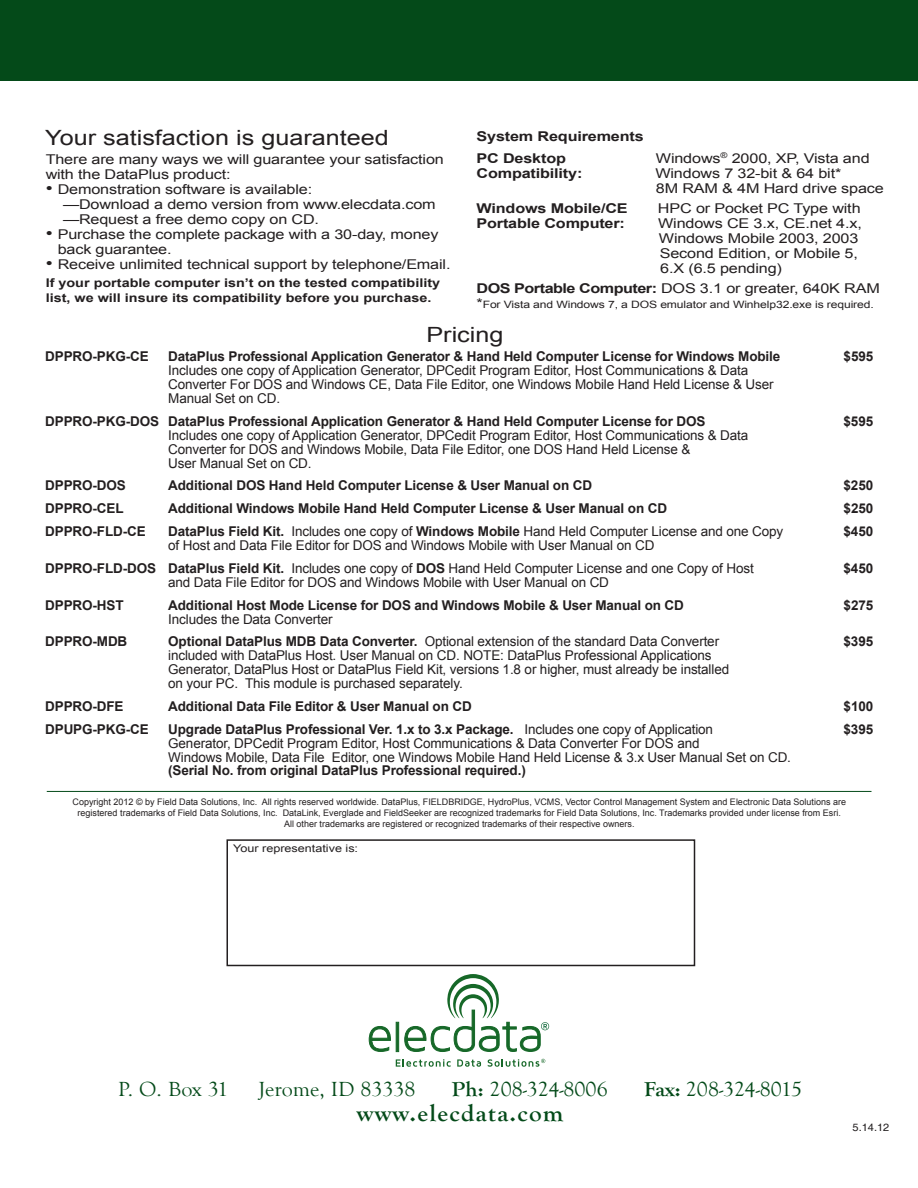
<style>
.page{position:relative;width:918px;height:1188px;background:#fff}
.page>*{position:absolute;margin:0;border:0;box-sizing:border-box;transform-origin:0 0}
.t1{font:700 24px "Goudy Old Style T";letter-spacing:.05em;color:#044a19;scale:1.05 1}
.t2{font:21px "Goudy Old Style T";color:#044a19;scale:1.05 1}
.t3{font:21px "Arial";color:#231f20;scale:1.2 1}
.t4{font:13.5px/14px "Arial";letter-spacing:-.01em;color:#231f20}
.t5{font:700 13.5px "Arial";letter-spacing:-.01em;color:#231f20}
.t6{font:13.5px/15px "Arial";letter-spacing:-.01em;color:#231f20;scale:1.2 1}
.t7{font:700 13.5px/21.8px "Arial";letter-spacing:-.01em;color:#231f20;scale:1.2 1}
.t8{font:700 12px/15px "Arial";color:#231f20;scale:1.2 1}
.t9{font:10.5px "Arial";color:#231f20;scale:1.2 1}
.t10{font:10.5px "Helvetica";color:#231f20;scale:1.05 1}
.t11{font:10.2px "Arial";letter-spacing:-.01em;color:#231f20;scale:1.2 1}
.t12{font:9px/10.8px "Arial";color:#231f20;text-align:center}
.s1{font-size:16.5px}
.s2{font-weight:700}
.s3{font-size:13.5px}
.s4{font-weight:400}
</style>
<div class="page">
<div style="left:0;top:0;width:918px;height:81px;background:#044a19"></div>
<hr style="left:47px;top:791px;width:825px;height:1px;background:#044a19">
<div style="left:226px;top:839px;width:469px;height:127px;border:2px solid #231f20"></div>
<svg style="left:396px;top:1059px;width:55px;height:8px"></svg>
<svg style="left:457px;top:1059px;width:24px;height:8px"></svg>
<svg style="left:488px;top:1059px;width:57px;height:8px"></svg>
<svg style="left:369px;top:1026px;width:22px;height:26px"></svg>
<div style="left:396px;top:1022px;width:3px;height:30px;background:#166828;border:1px solid #166828"></div>
<svg style="left:404px;top:974px;width:145px;height:78px"></svg>
<p class="t3" style="left:45px;top:124px;width:288px">Your satisfaction is guaranteed</p>
<p class="t6" style="left:46px;top:152px;width:333px">There are many ways we will guarantee your satisfaction with the DataPlus product:</p>
<p class="t6" style="left:63px;top:182px;width:312px;text-indent:-17px"><span class="s1">•</span> Demonstration software is available:<br>—Download a demo version from www.elecdata.com —Request a free demo copy on CD.</p>
<p class="t6" style="left:58px;top:227px;width:319px;text-indent:-12px"><span class="s1">•</span> Purchase the complete package with a 30-day, money back guarantee.</p>
<p class="t6" style="left:46px;top:257px;width:339px"><span class="s1">•</span> Receive unlimited technical support by telephone/Email.</p>
<p class="t8" style="left:46px;top:276px;width:330px">If your portable computer isn’t on the tested compatibility list, we will insure its compatibility before you purchase.</p>
<p class="t7" style="left:477px;top:126px;width:141px">System Requirements<br>PC Desktop</p>
<p class="t6" style="left:656px;top:151px;width:180px">Windows<sup>®</sup> 2000, XP, Vista and</p>
<p class="t7" style="left:477px;top:162px;width:90px">Compatibility:</p>
<p class="t6" style="left:655px;top:166px;width:192px">Windows 7 32-bit &amp; 64 bit*<br>8M RAM &amp; 4M Hard drive space</p>
<p class="t7" style="left:477px;top:198px;width:127px">Windows Mobile/CE</p>
<p class="t6" style="left:658px;top:201px;width:170px">HPC or Pocket PC Type with</p>
<p class="t7" style="left:477px;top:213px;width:125px">Portable Computer:</p>
<p class="t6" style="left:658px;top:216px;width:171px">Windows CE 3.x, CE.net 4.x,<br>Windows Mobile 2003, 2003<br>Second Edition, or Mobile 5,<br>6.X (6.5 pending)</p>
<p class="t6" style="left:477px;top:281px;width:338px"><span class="s2">DOS Portable Computer:</span> DOS 3.1 or greater, 640K RAM</p>
<p class="t11" style="left:477px;top:298px;width:333px"><span class="s3">*</span>For Vista and Windows 7, a DOS emulator and Winhelp32.exe is required.</p>
<p class="t3" style="left:426px;top:320px;width:66px">Pricing</p>
<p class="t5" style="left:45px;top:348px;width:105px">DPPRO-PKG-CE</p>
<p class="t5" style="left:168px;top:348px;width:614px">DataPlus Professional Application Generator &amp; Hand Held Computer License for Windows Mobile</p>
<p class="t5" style="left:844px;top:348px;width:31px">$595</p>
<p class="t4" style="left:168px;top:364px;width:607px">Includes one copy of Application Generator, DPCedit Program Editor, Host Communications &amp; Data<br>Converter For DOS and Windows CE, Data File Editor, one Windows Mobile Hand Held License &amp; User<br>Manual Set on CD.</p>
<p class="t5" style="left:45px;top:412px;width:662px">DPPRO-PKG-DOS DataPlus Professional Application Generator &amp; Hand Held Computer License for DOS</p>
<p class="t5" style="left:844px;top:412px;width:31px">$595</p>
<p class="t4" style="left:168px;top:428px;width:582px">Includes one copy of Application Generator, DPCedit Program Editor, Host Communications &amp; Data<br>Converter for DOS and Windows Mobile, Data File Editor, one DOS Hand Held License &amp;<br>User Manual Set on CD.</p>
<p class="t5" style="left:45px;top:477px;width:82px">DPPRO-DOS</p>
<p class="t5" style="left:168px;top:477px;width:425px">Additional DOS Hand Held Computer License &amp; User Manual on CD</p>
<p class="t5" style="left:844px;top:477px;width:31px">$250</p>
<p class="t5" style="left:45px;top:500px;width:80px">DPPRO-CEL</p>
<p class="t5" style="left:168px;top:500px;width:500px">Additional Windows Mobile Hand Held Computer License &amp; User Manual on CD</p>
<p class="t5" style="left:844px;top:500px;width:31px">$250</p>
<p class="t5" style="left:45px;top:522px;width:102px">DPPRO-FLD-CE</p>
<p class="t4" style="left:168px;top:525px;width:617px"><span class="s2">DataPlus Field Kit.</span> Includes one copy of <span class="s2">Windows Mobile</span> Hand Held Computer License and one Copy</p>
<p class="t5" style="left:844px;top:522px;width:31px">$450</p>
<p class="t4" style="left:45px;top:534px;width:710px;line-height:22.8px;text-indent:123px">of Host and Data File Editor for DOS and Windows Mobile with User Manual on CD<br><span class="s2">DPPRO-FLD-DOS DataPlus Field Kit.</span> Includes one copy of <span class="s2">DOS</span> Hand Held Computer License and one Copy of Host</p>
<p class="t5" style="left:844px;top:559px;width:31px">$450</p>
<p class="t4" style="left:168px;top:575px;width:442px">and Data File Editor for DOS and Windows Mobile with User Manual on CD</p>
<p class="t5" style="left:45px;top:596px;width:80px">DPPRO-HST</p>
<p class="t5" style="left:168px;top:596px;width:517px">Additional Host Mode License for DOS and Windows Mobile &amp; User Manual on CD</p>
<p class="t5" style="left:844px;top:596px;width:31px">$275</p>
<p class="t4" style="left:168px;top:612px;width:166px">Includes the Data Converter</p>
<p class="t5" style="left:45px;top:633px;width:84px">DPPRO-MDB</p>
<p class="t4" style="left:168px;top:635px;width:552px"><span class="s2">Optional DataPlus MDB Data Converter.</span> Optional extension of the standard Data Converter</p>
<p class="t5" style="left:844px;top:633px;width:31px">$395</p>
<p class="t4" style="left:168px;top:649px;width:563px">included with DataPlus Host. User Manual on CD. NOTE: DataPlus Professional Applications<br>Generator, DataPlus Host or DataPlus Field Kit, versions 1.8 or higher, must already be installed on your PC. This module is purchased separately.</p>
<p class="t5" style="left:45px;top:697px;width:80px">DPPRO-DFE</p>
<p class="t5" style="left:168px;top:697px;width:305px">Additional Data File Editor &amp; User Manual on CD</p>
<p class="t5" style="left:844px;top:697px;width:31px">$100</p>
<p class="t5" style="left:45px;top:720px;width:105px">DPUPG-PKG-CE</p>
<p class="t5" style="left:168px;top:720px;width:546px">Upgrade DataPlus Professional Ver. 1.x to 3.x Package. <span class="s4">Includes one copy of Application</span></p>
<p class="t5" style="left:844px;top:720px;width:31px">$395</p>
<p class="t4" style="left:168px;top:736px;width:624px">Generator, DPCedit Program Editor, Host Communications &amp; Data Converter For DOS and<br>Windows Mobile, Data File Editor, one Windows Mobile Hand Held License &amp; 3.x User Manual Set on CD. <span class="s2">(Serial No. from original DataPlus Professional required.)</span></p>
<p class="t12" style="left:73px;top:797px;width:775px">Copyright 2012 © by Field Data Solutions, Inc. All rights reserved worldwide. DataPlus, FIELDBRIDGE, HydroPlus, VCMS, Vector Control Management System and Electronic Data Solutions are registered trademarks of Field Data Solutions, Inc. DataLink, Everglade and FieldSeeker are recognized trademarks for Field Data Solutions, Inc. Trademarks provided under license from Esri.<br>All other trademarks are registered or recognized trademarks of their respective owners.</p>
<p class="t9" style="left:233px;top:842px;width:106px">Your representative is:</p>
<p class="t2" style="left:118px;top:1077px;width:106px">P. O. Box 31</p>
<p class="t2" style="left:258px;top:1077px;width:151px">Jerome, ID 83338</p>
<p class="t2" style="left:452px;top:1077px;width:150px"><span class="s2">Ph:</span> 208-324-8006</p>
<p class="t2" style="left:644px;top:1077px;width:152px"><span class="s2">Fax:</span> 208-324-8015</p>
<p class="t1" style="left:357px;top:1100px;width:199px">www.elecdata.com</p>
<p class="t10" style="left:853px;top:1121px;width:37px">5.14.12</p>
</div>
